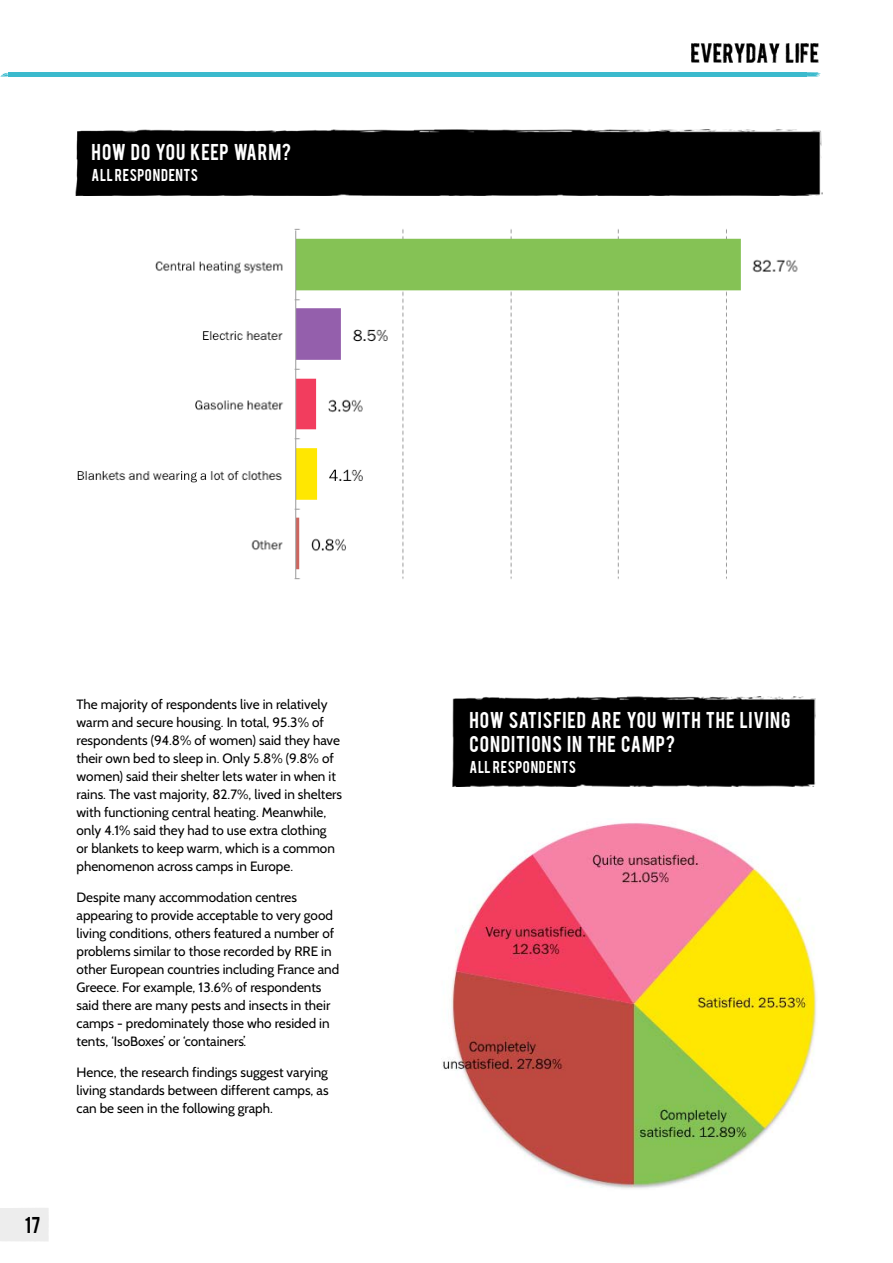
<style>
.page{position:relative;width:893px;height:1263px;background:#fff}
.page>*{position:absolute;margin:0;border:0;box-sizing:border-box;transform-origin:0 0}
.t1{font:18px/24px "Bebas";letter-spacing:.05em;color:#fff}
.t2{font:18px "Bebas";color:#000}
.t3{font:13.5px/18px "Cabin";color:#000}
.t4{font:13.5px "Bebas";letter-spacing:.05em;color:#fff}
</style>
<div class="page">
<div style="left:453px;top:696px;width:362px;height:91px;background:#000"></div>
<div style="left:75px;top:130px;width:748px;height:66px;background:#000"></div>
<img style="left:691px;top:44px;width:127px;height:18px">
<div style="left:0;top:72px;width:821px;height:5px;background:#3bbacd"></div>
<img style="left:78px;top:228px;width:720px;height:352px">
<img style="left:442px;top:823px;width:374px;height:366px">
<div style="left:0;top:1208px;width:49px;height:33px;background:#ededed"></div>
<h1 class="t1" style="left:92px;top:139px;width:201px">HOW DO YOU KEEP WARM?</h1>
<p class="t4" style="left:92px;top:166px;width:108px">ALL RESPONDENTS</p>
<p class="t3" style="left:77px;top:695px;width:267px">The majority of respondents live in relatively warm and secure housing. In total, 95.3% of respondents (94.8% of women) said they have their own bed to sleep in. Only 5.8% (9.8% of women) said their shelter lets water in when it rains. The vast majority, 82.7%, lived in shelters with functioning central heating. Meanwhile, only 4.1% said they had to use extra clothing<br>or blankets to keep warm, which is a common phenomenon across camps in Europe.</p>
<p class="t3" style="left:77px;top:888px;width:264px">Despite many accommodation centres appearing to provide acceptable to very good living conditions, others featured a number of problems similar to those recorded by RRE in other European countries including France and Greece. For example, 13.6% of respondents said there are many pests and insects in their camps - predominately those who resided in tents, ‘IsoBoxes’ or ‘containers’.</p>
<p class="t3" style="left:77px;top:1063px;width:254px;text-align:justify">Hence, the research findings suggest varying living standards between different camps, as can be seen in the following graph.</p>
<h1 class="t2" style="left:25px;top:1211px;width:17px">17</h1>
<h1 class="t1" style="left:470px;top:707px;width:322px">HOW SATISFIED ARE YOU WITH THE LIVING<br>CONDITIONS IN THE CAMP?</h1>
<p class="t4" style="left:470px;top:757px;width:108px">ALL RESPONDENTS</p>
</div>
